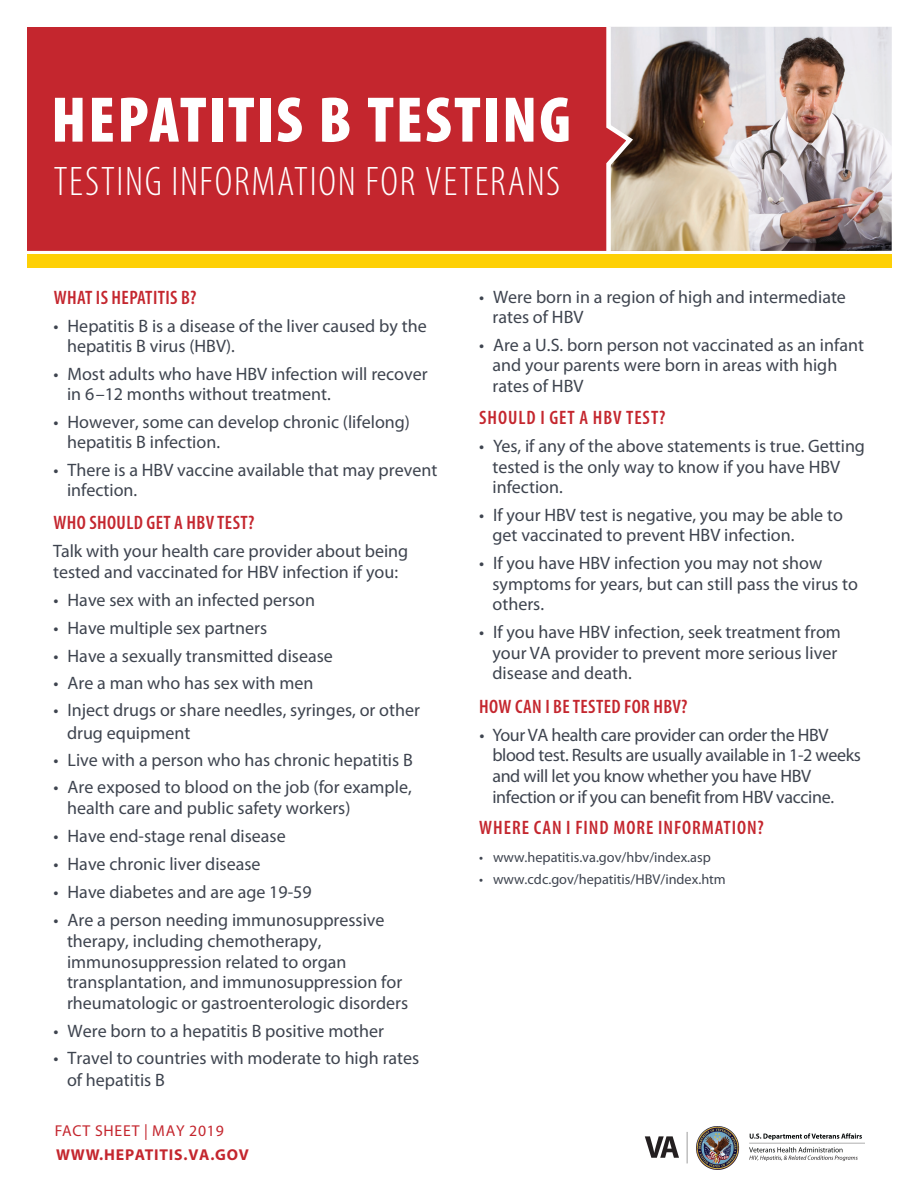
<style>
.page{position:relative;width:918px;height:1188px;background:#fff}
.page>*{position:absolute;margin:0;border:0;box-sizing:border-box;transform-origin:0 0}
.t1{font:900 condensed 65.1px "Myriad Pro";letter-spacing:.03em;color:#fff}
.t2{font:300 condensed 41.55px "Myriad Pro";letter-spacing:.04em;color:#fff}
.Subhead{font:600 condensed 19.5px "Myriad Pro";letter-spacing:.02em;color:#c4262e}
.Subhead-2{font:600 condensed 19.5px "Myriad Pro";letter-spacing:.05em;color:#c4262e}
.t3{font:18px/20.5px "Myriad Pro";color:#3e444f}
.t4{font:18px/20.7px "Myriad Pro";letter-spacing:-.02em;color:#3e444f}
.t5{font:700 15.75px/24.5px "Myriad Pro";letter-spacing:.05em;color:#c4262e}
.t6{font:14.25px "Myriad Pro";color:#3e444f}
.s1{font-weight:400}
</style>
<div class="page">
<div style="left:27px;top:27px;width:645px;height:224px;background:#c4262e"></div>
<div style="left:27px;top:255px;width:865px;height:13px;background:#fed006"></div>
<img style="left:636px;top:27px;width:256px;height:224px">
<svg style="left:604px;top:27px;width:32px;height:228px;background:#ceb4ae"></svg>
<img style="left:644px;top:1127px;width:221px;height:43px">
<p class="t1" style="left:51px;top:84px;width:521px">HEPATITIS B TESTING</p>
<p class="t2" style="left:54px;top:156px;width:508px">TESTING INFORMATION FOR VETERANS</p>
<p class="Subhead" style="left:54px;top:285px;width:144px">WHAT IS HEPATITIS B?</p>
<p class="t3" style="left:67px;top:315px;width:361px;text-indent:-14px">• Hepatitis B is a disease of the liver caused by the hepatitis B virus (HBV).</p>
<p class="t3" style="left:67px;top:363px;width:362px;text-indent:-14px">• Most adults who have HBV infection will recover in 6–12 months without treatment.</p>
<p class="t3" style="left:67px;top:411px;width:345px;text-indent:-14px">• However, some can develop chronic (lifelong) hepatitis B infection.</p>
<p class="t3" style="left:67px;top:459px;width:372px;text-indent:-14px">• There is a HBV vaccine available that may prevent infection.</p>
<p class="Subhead" style="left:53px;top:511px;width:203px">WHO SHOULD GET A HBV TEST?</p>
<p class="t3" style="left:53px;top:540px;width:357px;line-height:21px">Talk with your health care provider about being tested and vaccinated for HBV infection if you:</p>
<p class="t3" style="left:54px;top:590px;width:263px">• Have sex with an infected person</p>
<p class="t3" style="left:54px;top:617px;width:215px">• Have multiple sex partners</p>
<p class="t3" style="left:54px;top:645px;width:281px">• Have a sexually transmitted disease</p>
<p class="t3" style="left:54px;top:673px;width:261px">• Are a man who has sex with men</p>
<p class="t3" style="left:67px;top:699px;width:355px;line-height:22.4px;text-indent:-14px">• Inject drugs or share needles, syringes, or other drug equipment</p>
<p class="t3" style="left:54px;top:750px;width:361px">• Live with a person who has chronic hepatitis B</p>
<p class="t3" style="left:67px;top:777px;width:346px;text-indent:-14px">• Are exposed to blood on the job (for example, health care and public safety workers)</p>
<p class="t3" style="left:54px;top:825px;width:234px">• Have end-stage renal disease</p>
<p class="t3" style="left:54px;top:853px;width:209px">• Have chronic liver disease</p>
<p class="t3" style="left:54px;top:881px;width:260px">• Have diabetes and are age 19-59</p>
<p class="t3" style="left:67px;top:909px;width:343px;text-indent:-14px">• Are a person needing immunosuppressive therapy, including chemotherapy, immunosuppression related to organ transplantation, and immunosuppression for rheumatologic or gastroenterologic disorders</p>
<p class="t3" style="left:54px;top:1020px;width:332px">• Were born to a hepatitis B positive mother</p>
<p class="t3" style="left:67px;top:1047px;width:354px;line-height:22.4px;text-indent:-14px">• Travel to countries with moderate to high rates of hepatitis B</p>
<p class="t5" style="left:55px;top:1118px;width:195px"><span class="s1">FACT SHEET | MAY 2019<br></span>WWW.HEPATITIS.VA.GOV</p>
<p class="t3" style="left:493px;top:286px;width:355px;text-indent:-14px">• Were born in a region of high and intermediate rates of HBV</p>
<p class="t3" style="left:493px;top:334px;width:373px;text-indent:-14px">• Are a U.S. born person not vaccinated as an infant and your parents were born in areas with high rates of HBV</p>
<p class="Subhead-2" style="left:479px;top:406px;width:188px">SHOULD I GET A HBV TEST?</p>
<p class="t3" style="left:493px;top:435px;width:374px;text-indent:-13px">• Yes, if any of the above statements is true. Getting tested is the only way to know if you have HBV infection.</p>
<p class="t3" style="left:493px;top:505px;width:352px;text-indent:-14px">• If your HBV test is negative, you may be able to get vaccinated to prevent HBV infection.</p>
<p class="t3" style="left:493px;top:552px;width:367px;text-indent:-14px">• If you have HBV infection you may not show symptoms for years, but can still pass the virus to others.</p>
<p class="t3" style="left:493px;top:621px;width:350px;text-indent:-13px">• If you have HBV infection, seek treatment from your VA provider to prevent more serious liver disease and death.</p>
<p class="Subhead" style="left:479px;top:694px;width:210px">HOW CAN I BE TESTED FOR HBV?</p>
<p class="t4" style="left:492px;top:724px;width:370px;text-indent:-13px">• Your VA health care provider can order the HBV blood test. Results are usually available in 1-2 weeks and will let you know whether you have HBV infection or if you can benefit from HBV vaccine.</p>
<p class="Subhead-2" style="left:479px;top:816px;width:286px">WHERE CAN I FIND MORE INFORMATION?</p>
<p class="t6" style="left:479px;top:849px;width:233px">• www.hepatitis.va.gov/hbv/index.asp</p>
<p class="t6" style="left:479px;top:870px;width:248px">• www.cdc.gov/hepatitis/HBV/index.htm</p>
</div>
